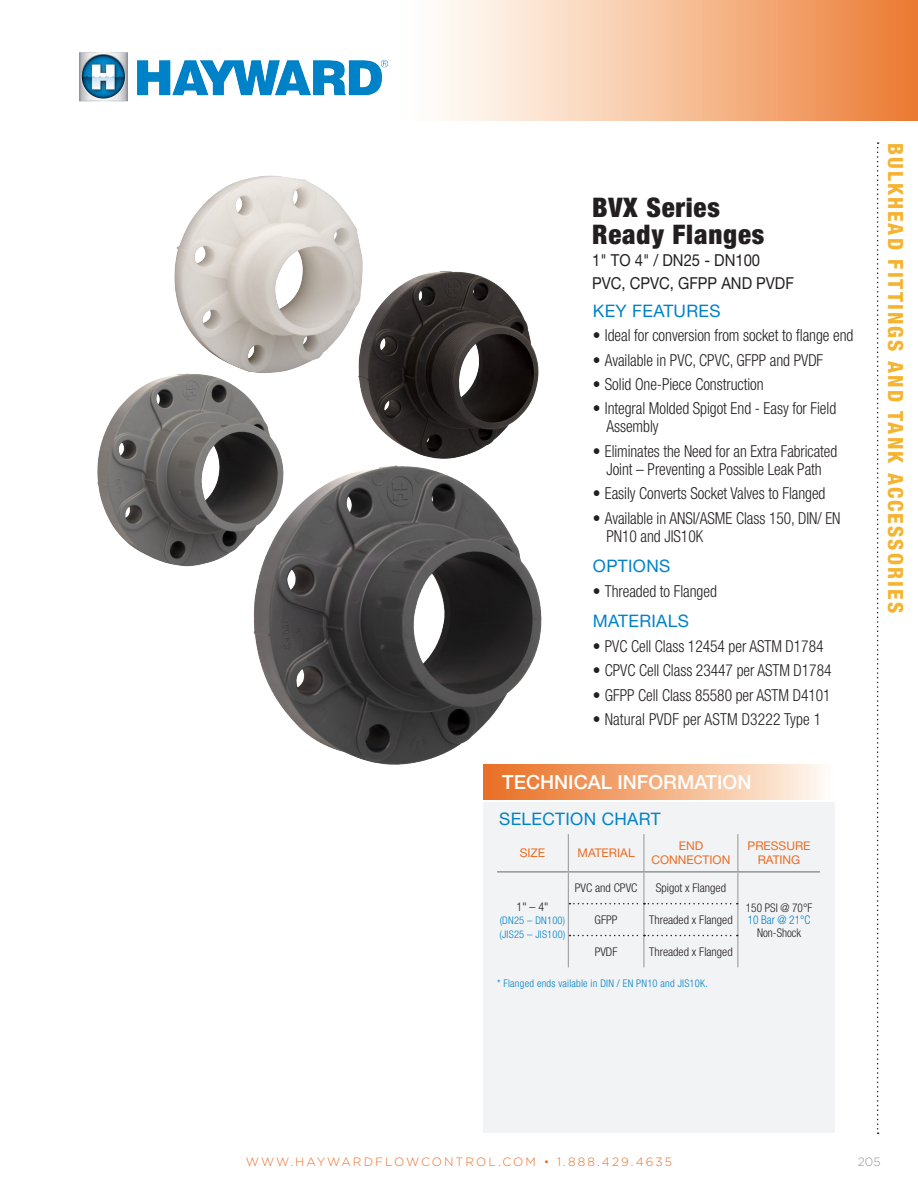
<style>
.page{position:relative;width:918px;height:1188px;background:#fff}
.page>*{position:absolute;margin:0;border:0;box-sizing:border-box;transform-origin:0 0}
.t1{font:900 condensed 27px/26.2px "Helvetica Neue LT Std";letter-spacing:.03em;color:#231f20}
.t2{font:800 condensed 21px "Helvetica Neue LT Std";letter-spacing:.1em;color:#f5b32f}
.t3{font:500 19.5px "Helvetica Neue LT Std";color:#fff}
.t4{font:17.25px "Helvetica Neue LT Std";letter-spacing:.02em;color:#0082c8}
.t5{font:300 condensed 16.5px/18px "Helvetica Neue LT Std";letter-spacing:-.005em;color:#231f20;scale:.94 1}
.t6{font:16.5px "Helvetica Neue LT Std";color:#231f20;scale:.9 1}
.t7{font:300 condensed 12px "Helvetica Neue LT Std";color:#231f20}
.t8{font:300 12px "Gotham";letter-spacing:.175em;color:#e96d24}
.t9{font:12px/13.5px "Helvetica Neue LT Std";color:#e96d24;text-align:center}
.t10{font:300 condensed 12px/12.3px "Helvetica Neue LT Std";color:#231f20;text-align:center;scale:.94 1}
.t11{font:300 12px "Gotham";color:#939598}
.t12{font:300 condensed 10.5px "Helvetica Neue LT Std";letter-spacing:.02em;color:#0082c8}
.s1{color:#0082c8}
</style>
<div class="page">
<svg style="left:877px;top:142px;width:2px;height:992px"></svg>
<svg style="left:442px;top:0;width:476px;height:120px;background:#f6bf99"></svg>
<div style="left:483px;top:803px;width:352px;height:330px;background:#f2f3f4"></div>
<div style="left:483px;top:764px;width:352px;height:36px;background:linear-gradient(to right,#e96b1c,#fffaf1)"></div>
<hr style="left:568px;top:834px;width:1px;height:37px;background:#939598">
<hr style="left:644px;top:834px;width:1px;height:37px;background:#939598">
<hr style="left:738px;top:834px;width:1px;height:37px;background:#939598">
<hr style="left:568px;top:873px;width:1px;height:31px;background:#939598">
<hr style="left:644px;top:873px;width:1px;height:30px;background:#939598">
<hr style="left:738px;top:873px;width:1px;height:31px;background:#939598">
<hr style="left:568px;top:904px;width:1px;height:32px;background:#939598">
<hr style="left:644px;top:904px;width:1px;height:31px;background:#939598">
<hr style="left:738px;top:904px;width:1px;height:32px;background:#939598">
<hr style="left:568px;top:936px;width:1px;height:31px;background:#939598">
<hr style="left:644px;top:936px;width:1px;height:31px;background:#939598">
<hr style="left:738px;top:936px;width:1px;height:31px;background:#939598">
<hr style="left:497px;top:871px;width:71px;height:2px;background:#939598">
<hr style="left:568px;top:871px;width:76px;height:2px;background:#939598">
<hr style="left:644px;top:871px;width:94px;height:2px;background:#939598">
<hr style="left:738px;top:871px;width:82px;height:2px;background:#939598">
<svg style="left:569px;top:903px;width:169px;height:1px"></svg>
<svg style="left:569px;top:935px;width:169px;height:1px"></svg>
<img style="left:97px;top:175px;width:476px;height:614px">
<img style="left:79px;top:52px;width:310px;height:50px">
<p class="t1" style="left:592px;top:194px;width:174px">BVX Series<br>Ready Flanges</p>
<p class="t6" style="left:592px;top:251px;width:188px">1" TO 4" / DN25 - DN100</p>
<p class="t6" style="left:592px;top:273px;width:226px">PVC, CPVC, GFPP AND PVDF</p>
<p class="t4" style="left:593px;top:300px;width:129px">KEY FEATURES</p>
<p class="t5" style="left:593px;top:326px;width:279px">• Ideal for conversion from socket to flange end</p>
<p class="t5" style="left:593px;top:351px;width:247px">• Available in PVC, CPVC, GFPP and PVDF</p>
<p class="t5" style="left:593px;top:375px;width:183px">• Solid One-Piece Construction</p>
<p class="t5" style="left:606px;top:400px;width:246px;text-indent:-14px">• Integral Molded Spigot End - Easy for Field<br>Assembly</p>
<p class="t5" style="left:593px;top:442px;width:261px;text-align:center">• Eliminates the Need for an Extra Fabricated<br>Joint – Preventing a Possible Leak Path</p>
<p class="t5" style="left:593px;top:484px;width:249px">• Easily Converts Socket Valves to Flanged</p>
<p class="t5" style="left:606px;top:509px;width:251px;text-indent:-14px">• Available in ANSI/ASME Class 150, DIN/ EN<br>PN10 and JIS10K</p>
<p class="t4" style="left:593px;top:556px;width:79px">OPTIONS</p>
<p class="t5" style="left:593px;top:582px;width:133px">• Threaded to Flanged</p>
<p class="t4" style="left:593px;top:611px;width:98px">MATERIALS</p>
<p class="t5" style="left:593px;top:637px;width:247px">• PVC Cell Class 12454 per ASTM D1784</p>
<p class="t5" style="left:593px;top:661px;width:255px">• CPVC Cell Class 23447 per ASTM D1784</p>
<p class="t5" style="left:593px;top:686px;width:254px">• GFPP Cell Class 85580 per ASTM D4101</p>
<p class="t5" style="left:593px;top:710px;width:244px">• Natural PVDF per ASTM D3222 Type 1</p>
<p class="t3" style="left:502px;top:770px;width:251px">TECHNICAL INFORMATION</p>
<p class="t4" style="left:499px;top:808px;width:163px">SELECTION CHART</p>
<p class="t9" style="left:520px;top:846px;width:27px">SIZE</p>
<p class="t9" style="left:578px;top:846px;width:59px">MATERIAL</p>
<p class="t9" style="left:651px;top:839px;width:80px">END<br>CONNECTION</p>
<p class="t9" style="left:748px;top:839px;width:65px">PRESSURE<br>RATING</p>
<p class="t7" style="left:517px;top:899px;width:33px">1" – 4"</p>
<p class="t12" style="left:500px;top:914px;width:67px">(DN25 – DN100)</p>
<p class="t12" style="left:500px;top:928px;width:67px">(JIS25 – JIS100)</p>
<p class="t7" style="left:575px;top:881px;width:64px">PVC and CPVC</p>
<p class="t7" style="left:656px;top:881px;width:72px">Spigot x Flanged</p>
<p class="t10" style="left:746px;top:902px;width:72px">150 PSI @ 70°F<br><span class="s1">10 Bar @ 21°C<br></span>Non-Shock</p>
<p class="t7" style="left:595px;top:913px;width:25px">GFPP</p>
<p class="t7" style="left:649px;top:913px;width:85px">Threaded x Flanged</p>
<p class="t7" style="left:595px;top:945px;width:24px">PVDF</p>
<p class="t7" style="left:649px;top:945px;width:85px">Threaded x Flanged</p>
<p class="t12" style="left:497px;top:977px;width:212px">* Flanged ends vailable in DIN / EN PN10 and JIS10K.</p>
<p class="t2" style="left:909px;top:143px;width:472px;rotate:90deg">BULKHEAD FITTINGS AND TANK ACCESSORIES</p>
<p class="t8" style="left:246px;top:1154px;width:428px">WWW.HAYWARDFLOWCONTROL.COM • 1.888.429.4635</p>
<p class="t11" style="left:858px;top:1154px;width:24px">205</p>
</div>
